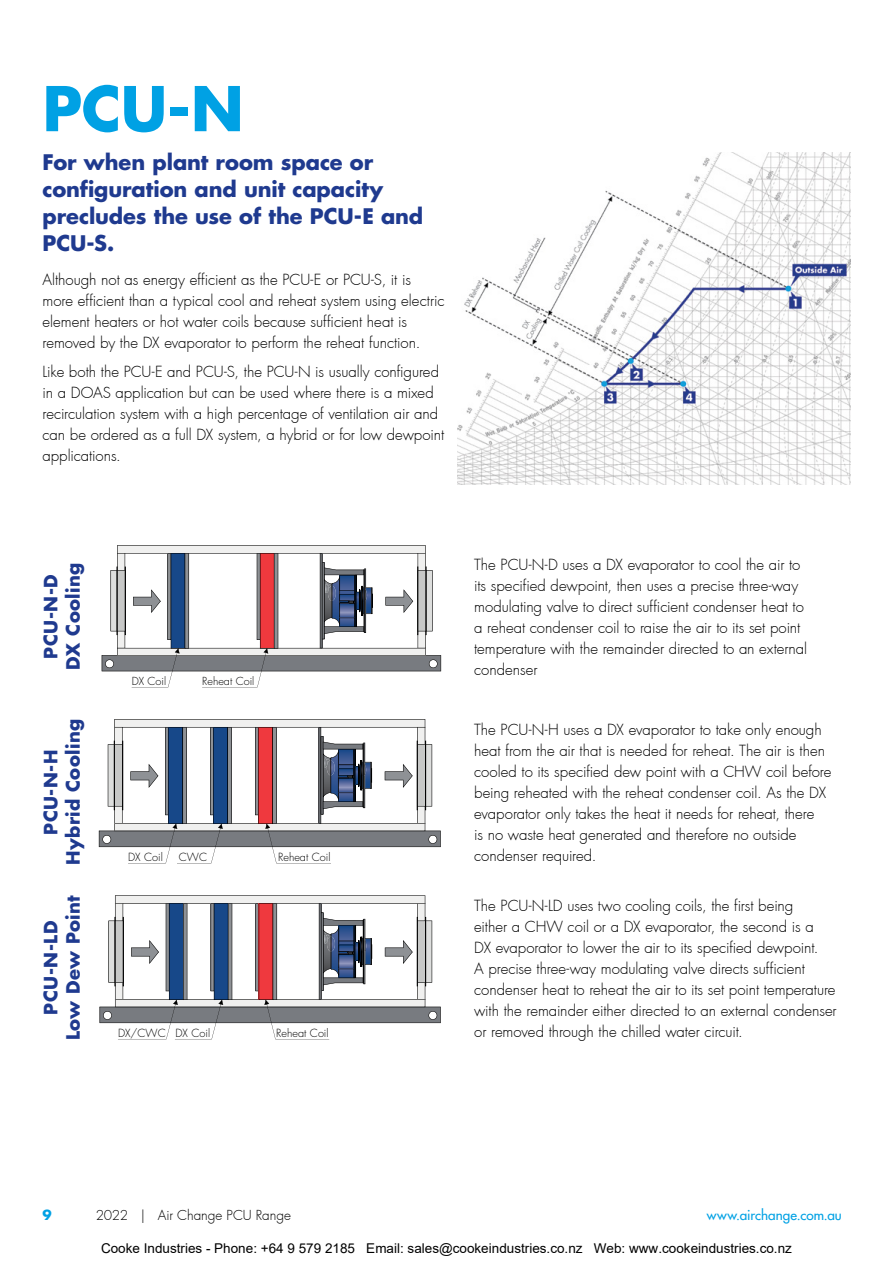
<style>
.page{position:relative;width:893px;height:1263px;background:#fff}
.page>*{position:absolute;margin:0;border:0;box-sizing:border-box;transform-origin:0 0}
.t1{font:700 60px "Futura";color:#00a1e4}
.t2{font:700 21px/27px "Futura";letter-spacing:-.005em;color:#1f3a8f}
.t3{font:700 18px/22.5px "Futura";letter-spacing:.02em;color:#1f3a8f;text-align:center}
.t4{font:300 15px/21px "Futura";color:#000}
.t5{font:13.5px "Arial";color:#000}
.t6{font:300 13.5px "Futura";letter-spacing:-.005em;color:#000}
.t7{font:500 13.5px "Futura";letter-spacing:.005em;color:#00a1e4}
.t8{font:700 13.5px "Futura";color:#00a1e4}
.t9{font:300 10.95px "Futura";color:#000}
.t10{font:300 10.8px "Futura";color:#000}
</style>
<div class="page">
<img style="left:457px;top:152px;width:393px;height:332px">
<svg style="left:102px;top:545px;width:339px;height:142px"></svg>
<svg style="left:99px;top:719px;width:342px;height:144px"></svg>
<svg style="left:100px;top:895px;width:341px;height:144px"></svg>
<h1 class="t1" style="left:43px;top:69px;width:203px">PCU-N</h1>
<h2 class="t2" style="left:43px;top:148px;width:382px">For when plant room space or configuration and unit capacity precludes the use of the PCU-E and<br>PCU-S.</h2>
<p class="t4" style="left:43px;top:269px;width:404px">Although not as energy efficient as the PCU-E or PCU-S, it is more efficient than a typical cool and reheat system using electric element heaters or hot water coils because sufficient heat is removed by the DX evaporator to perform the reheat function.</p>
<p class="t4" style="left:43px;top:362px;width:403px">Like both the PCU-E and PCU-S, the PCU-N is usually configured in a DOAS application but can be used where there is a mixed recirculation system with a high percentage of ventilation air and can be ordered as a full DX system, a hybrid or for low dewpoint applications.</p>
<p class="t3" style="left:39px;top:670px;width:109px;rotate:-90deg">PCU-N-D<br>DX Cooling</p>
<p class="t3" style="left:39px;top:865px;width:148px;rotate:-90deg">PCU-N-H<br>Hybrid Cooling</p>
<p class="t3" style="left:39px;top:1040px;width:147px;rotate:-90deg">PCU-N-LD<br>Low Dew Point</p>
<p class="t10" style="left:132px;top:675px;width:36px">DX Coil</p>
<p class="t10" style="left:202px;top:675px;width:54px">Reheat Coil</p>
<p class="t9" style="left:128px;top:851px;width:36px">DX Coil</p>
<p class="t9" style="left:179px;top:851px;width:30px">CWC</p>
<p class="t9" style="left:278px;top:851px;width:54px">Reheat Coil</p>
<p class="t9" style="left:118px;top:1026px;width:94px">DX/CWC DX Coil</p>
<p class="t9" style="left:276px;top:1026px;width:54px">Reheat Coil</p>
<p class="t4" style="left:474px;top:554px;width:335px">The PCU-N-D uses a DX evaporator to cool the air to its specified dewpoint, then uses a precise three-way modulating valve to direct sufficient condenser heat to a reheat condenser coil to raise the air to its set point temperature with the remainder directed to an external condenser</p>
<p class="t4" style="left:474px;top:720px;width:359px">The PCU-N-H uses a DX evaporator to take only enough heat from the air that is needed for reheat. The air is then cooled to its specified dew point with a CHW coil before being reheated with the reheat condenser coil. As the DX evaporator only takes the heat it needs for reheat, there<br>is no waste heat generated and therefore no outside condenser required.</p>
<p class="t4" style="left:474px;top:895px;width:364px">The PCU-N-LD uses two cooling coils, the first being<br>either a CHW coil or a DX evaporator, the second is a<br>DX evaporator to lower the air to its specified dewpoint.<br>A precise three-way modulating valve directs sufficient condenser heat to reheat the air to its set point temperature with the remainder either directed to an external condenser or removed through the chilled water circuit.</p>
<p class="t8" style="left:43px;top:1206px;width:11px">9</p>
<p class="t6" style="left:96px;top:1207px;width:197px">2022 | Air Change PCU Range</p>
<p class="t7" style="left:707px;top:1207px;width:136px">www.airchange.com.au</p>
<p class="t5" style="left:101px;top:1239px;width:692px">Cooke Industries - Phone: +64 9 579 2185 Email: sales@cookeindustries.co.nz Web: www.cookeindustries.co.nz</p>
</div>
